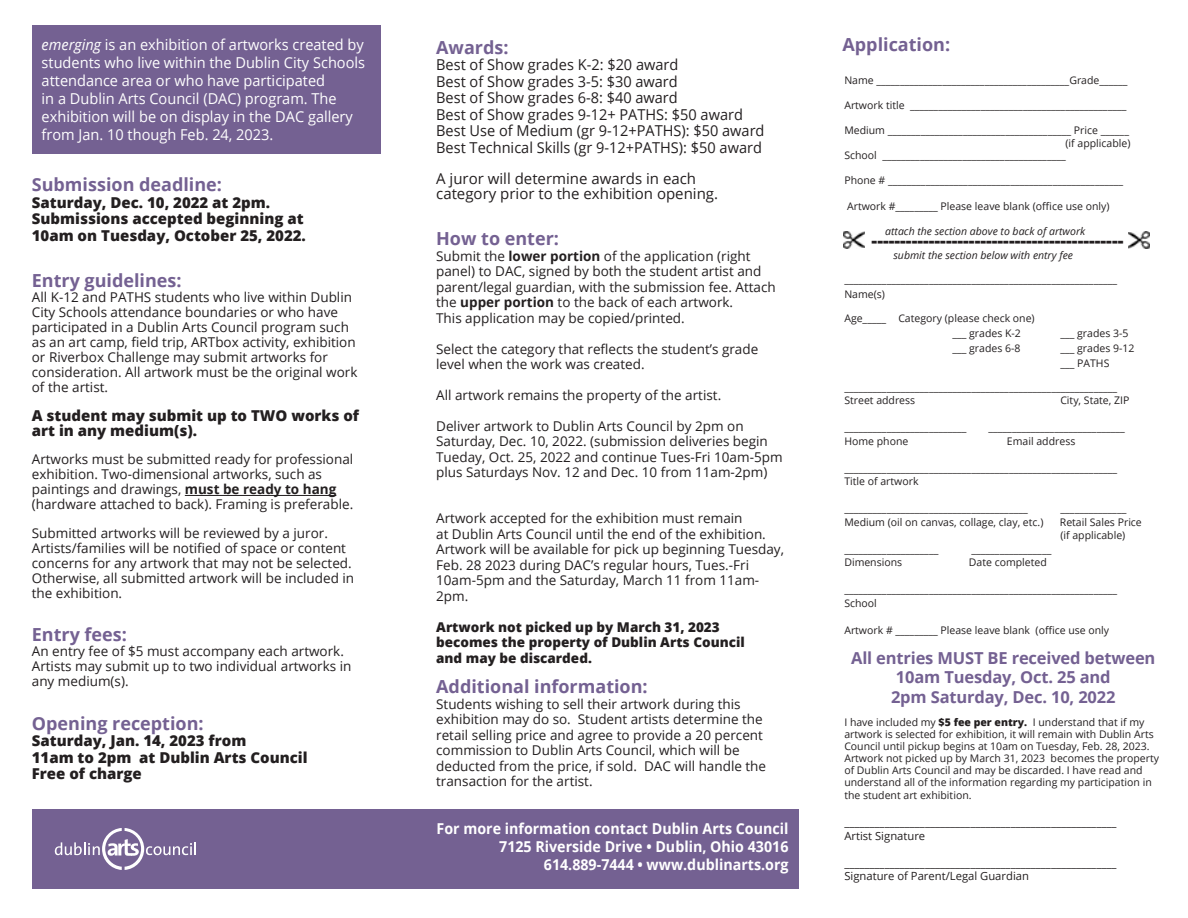
<style>
.page{position:relative;width:1188px;height:918px;background:#fff}
.page>*{position:absolute;margin:0;border:0;box-sizing:border-box;transform-origin:0 0}
.t1{font:700 18px "Open Sans";color:#746192}
.t2{font:800 18px "Open Sans";color:#231f20}
.t3{font:700 16.5px/19.8px "Open Sans";letter-spacing:-.01em;color:#746192;text-align:center}
.t4{font:15px/16.5px "Open Sans";color:#231f20}
.t5{font:15px/18px "Open Sans";color:#fff}
.t6{font:800 15px/16.5px "Open Sans";color:#231f20}
.t7{font:700 15px "Open Sans";color:#fff;scale:.95 1}
.t8{font:13.5px/15.5px "Open Sans";color:#231f20}
.t9{font:800 13.5px/15.5px "Open Sans";color:#231f20}
.t10{font:11.25px "Open Sans";color:#231f20}
.t11{font:10.5px/12px "Open Sans";color:#231f20}
.t12{font:italic 10.5px "Open Sans";color:#231f20}
.s1{font-style:italic}
.s2{font-weight:700}
.s3{font-weight:800}
</style>
<div class="page">
<div style="left:32px;top:26px;width:348px;height:128px;background:#746192"></div>
<hr style="left:185px;top:495px;width:151px;height:1px;background:#231f20">
<div style="left:32px;top:809px;width:767px;height:79px;background:#746192"></div>
<svg style="left:55px;top:828px;width:141px;height:42px"></svg>
<img style="left:1129px;top:232px;width:21px;height:17px">
<img style="left:843px;top:232px;width:21px;height:17px">
<p class="t5" style="left:42px;top:35px;width:325px"><span class="s1">emerging</span> is an exhibition of artworks created by students who live within the Dublin City Schools attendance area or who have participated<br>in a Dublin Arts Council (DAC) program. The exhibition will be on display in the DAC gallery from Jan. 10 though Feb. 24, 2023.</p>
<p class="t1" style="left:32px;top:172px;width:192px">Submission deadline:</p>
<p class="t6" style="left:32px;top:193px;width:240px">Saturday, Dec. 10, 2022 at 2pm.</p>
<p class="t6" style="left:32px;top:210px;width:273px">Submissions accepted beginning at</p>
<p class="t6" style="left:32px;top:226px;width:276px">10am on Tuesday, October 25, 2022.</p>
<p class="t1" style="left:32px;top:268px;width:151px">Entry guidelines:</p>
<p class="t8" style="left:32px;top:290px;width:327px;line-height:15px">All K-12 and PATHS students who live within Dublin City Schools attendance boundaries or who have participated in a Dublin Arts Council program such as an art camp, field trip, ARTbox activity, exhibition or Riverbox Challenge may submit artworks for consideration. All artwork must be the original work of the artist.</p>
<p class="t6" style="left:32px;top:407px;width:329px;line-height:15px">A student may submit up to TWO works of art in any medium(s).</p>
<p class="t8" style="left:32px;top:452px;width:323px;line-height:15px">Artworks must be submitted ready for professional exhibition. Two-dimensional artworks, such as paintings and drawings, <span class="s2">must be ready to hang </span>(hardware attached to back). Framing is preferable.</p>
<p class="t8" style="left:32px;top:525px;width:316px;line-height:15px">Submitted artworks will be reviewed by a juror.<br>Artists/families will be notified of space or content</p>
<p class="t8" style="left:32px;top:555px;width:321px">concerns for any artwork that may not be selected.</p>
<p class="t8" style="left:32px;top:570px;width:324px;line-height:15px">Otherwise, all submitted artwork will be included in the exhibition.</p>
<p class="t1" style="left:32px;top:622px;width:97px">Entry fees:</p>
<p class="t8" style="left:32px;top:643px;width:314px">An entry fee of $5 must accompany each artwork.</p>
<p class="t8" style="left:32px;top:658px;width:321px">Artists may submit up to two individual artworks in</p>
<p class="t8" style="left:32px;top:673px;width:98px">any medium(s).</p>
<p class="t1" style="left:32px;top:711px;width:173px">Opening reception:</p>
<p class="t6" style="left:32px;top:732px;width:277px">Saturday, Jan. 14, 2023 from<br>11am to 2pm at Dublin Arts Council<br>Free of charge</p>
<p class="t1" style="left:436px;top:34px;width:74px">Awards:</p>
<p class="t4" style="left:436px;top:56px;width:244px">Best of Show grades K-2: $20 award<br>Best of Show grades 3-5: $30 award</p>
<p class="t4" style="left:436px;top:89px;width:330px">Best of Show grades 6-8: $40 award<br>Best of Show grades 9-12+ PATHS: $50 award Best Use of Medium (gr 9-12+PATHS): $50 award Best Technical Skills (gr 9-12+PATHS): $50 award</p>
<p class="t4" style="left:436px;top:170px;width:283px;line-height:15.5px">A juror will determine awards in each category prior to the exhibition opening.</p>
<p class="t1" style="left:436px;top:226px;width:124px">How to enter:</p>
<p class="t8" style="left:436px;top:248px;width:341px">Submit the <span class="s2">lower portion</span> of the application (right panel) to DAC, signed by both the student artist and parent/legal guardian, with the submission fee. Attach the <span class="s2">upper portion</span> to the back of each artwork.</p>
<p class="t8" style="left:436px;top:310px;width:250px">This application may be copied/printed.</p>
<p class="t8" style="left:436px;top:341px;width:324px">Select the category that reflects the student’s grade level when the work was created.</p>
<p class="t8" style="left:436px;top:387px;width:287px">All artwork remains the property of the artist.</p>
<p class="t8" style="left:436px;top:418px;width:348px">Deliver artwork to Dublin Arts Council by 2pm on Saturday, Dec. 10, 2022. (submission deliveries begin Tueday, Oct. 25, 2022 and continue Tues-Fri 10am-5pm plus Saturdays Nov. 12 and Dec. 10 from 11am-2pm)</p>
<p class="t8" style="left:436px;top:511px;width:308px">Artwork accepted for the exhibition must remain</p>
<p class="t8" style="left:436px;top:526px;width:349px">at Dublin Arts Council until the end of the exhibition.<br>Artwork will be available for pick up beginning Tuesday, Feb. 28 2023 during DAC’s regular hours, Tues.-Fri 10am-5pm and the Saturday, March 11 from 11am-2pm.</p>
<p class="t9" style="left:436px;top:618px;width:310px">Artwork not picked up by March 31, 2023 becomes the property of Dublin Arts Council and may be discarded.</p>
<p class="t1" style="left:436px;top:674px;width:213px">Additional information:</p>
<p class="t8" style="left:436px;top:696px;width:331px">Students wishing to sell their artwork during this exhibition may do so. Student artists determine the retail selling price and agree to provide a 20 percent commission to Dublin Arts Council, which will be deducted from the price, if sold. DAC will handle the transaction for the artist.</p>
<p class="t7" style="left:437px;top:818px;width:372px">For more information contact Dublin Arts Council</p>
<p class="t7" style="left:499px;top:836px;width:306px">7125 Riverside Drive • Dublin, Ohio 43016</p>
<p class="t7" style="left:544px;top:854px;width:259px">614.889-7444 • www.dublinarts.org</p>
<p class="t1" style="left:842px;top:32px;width:109px">Application:</p>
<p class="t11" style="left:844px;top:74px;width:285px">Name _________________________________________Grade______</p>
<p class="t11" style="left:844px;top:99px;width:284px">Artwork title ______________________________________________</p>
<p class="t11" style="left:844px;top:124px;width:286px">Medium _______________________________________ Price ______</p>
<p class="t11" style="left:1065px;top:137px;width:67px">(if applicable)</p>
<p class="t11" style="left:844px;top:149px;width:223px">School _______________________________________</p>
<p class="t11" style="left:844px;top:174px;width:280px">Phone # __________________________________________________</p>
<p class="t11" style="left:847px;top:200px;width:264px">Artwork #_________ Please leave blank (office use only)</p>
<p class="t12" style="left:885px;top:224px;width:202px">attach the section above to back of artwork</p>
<p class="t2" style="left:872px;top:227px;width:253px">--------------------------------------------</p>
<p class="t12" style="left:894px;top:248px;width:181px">submit the section below with entry fee</p>
<p class="t11" style="left:844px;top:273px;width:274px">__________________________________________________________</p>
<p class="t11" style="left:844px;top:288px;width:42px">Name(s)</p>
<p class="t11" style="left:844px;top:312px;width:192px">Age_____ Category (please check one)</p>
<p class="t11" style="left:952px;top:327px;width:70px">___ grades K-2</p>
<p class="t11" style="left:1060px;top:327px;width:70px">___ grades 3-5</p>
<p class="t11" style="left:952px;top:342px;width:70px">___ grades 6-8</p>
<p class="t11" style="left:1060px;top:342px;width:76px">___ grades 9-12</p>
<p class="t11" style="left:1060px;top:357px;width:51px">___ PATHS</p>
<p class="t11" style="left:844px;top:381px;width:274px">__________________________________________________________</p>
<p class="t11" style="left:844px;top:394px;width:72px">Street address</p>
<p class="t11" style="left:1060px;top:394px;width:71px">City, State, ZIP</p>
<p class="t11" style="left:844px;top:421px;width:124px">__________________________</p>
<p class="t11" style="left:989px;top:421px;width:138px">_____________________________</p>
<p class="t11" style="left:844px;top:435px;width:66px">Home phone</p>
<p class="t11" style="left:1007px;top:435px;width:70px">Email address</p>
<p class="t11" style="left:844px;top:462px;width:274px">__________________________________________________________</p>
<p class="t11" style="left:844px;top:475px;width:76px">Title of artwork</p>
<p class="t11" style="left:844px;top:502px;width:185px">_______________________________________</p>
<p class="t11" style="left:1061px;top:502px;width:67px">______________</p>
<p class="t11" style="left:844px;top:516px;width:201px">Medium (oil on canvas, collage, clay, etc.)</p>
<p class="t11" style="left:1060px;top:516px;width:84px">Retail Sales Price</p>
<p class="t11" style="left:1060px;top:529px;width:67px">(if applicable)</p>
<p class="t11" style="left:844px;top:543px;width:96px">____________________</p>
<p class="t11" style="left:971px;top:543px;width:81px">_________________</p>
<p class="t11" style="left:844px;top:556px;width:59px">Dimensions</p>
<p class="t11" style="left:969px;top:556px;width:79px">Date completed</p>
<p class="t11" style="left:844px;top:583px;width:274px">__________________________________________________________</p>
<p class="t11" style="left:844px;top:597px;width:34px">School</p>
<p class="t11" style="left:844px;top:624px;width:266px">Artwork # _________ Please leave blank (office use only</p>
<p class="t3" style="left:851px;top:647px;width:306px">All entries MUST BE received between<br>10am Tuesday, Oct. 25 and</p>
<p class="t3" style="left:891px;top:687px;width:226px">2pm Saturday, Dec. 10, 2022</p>
<p class="t11" style="left:844px;top:716px;width:316px">I have included my <span class="s3">$5 fee per entry.</span> I understand that if my artwork is selected for exhibition, it will remain with Dublin Arts Council until pickup begins at 10am on Tuesday, Feb. 28, 2023.<br>Artwork not picked up by March 31, 2023 becomes the property of Dublin Arts Council and may be discarded. I have read and understand all of the information regarding my participation in</p>
<p class="t11" style="left:844px;top:789px;width:129px">the student art exhibition.</p>
<p class="t10" style="left:844px;top:815px;width:274px">______________________________________________________</p>
<p class="t10" style="left:844px;top:828px;width:82px">Artist Signature</p>
<p class="t10" style="left:844px;top:855px;width:274px">______________________________________________________</p>
<p class="t10" style="left:844px;top:869px;width:186px">Signature of Parent/Legal Guardian</p>
</div>
